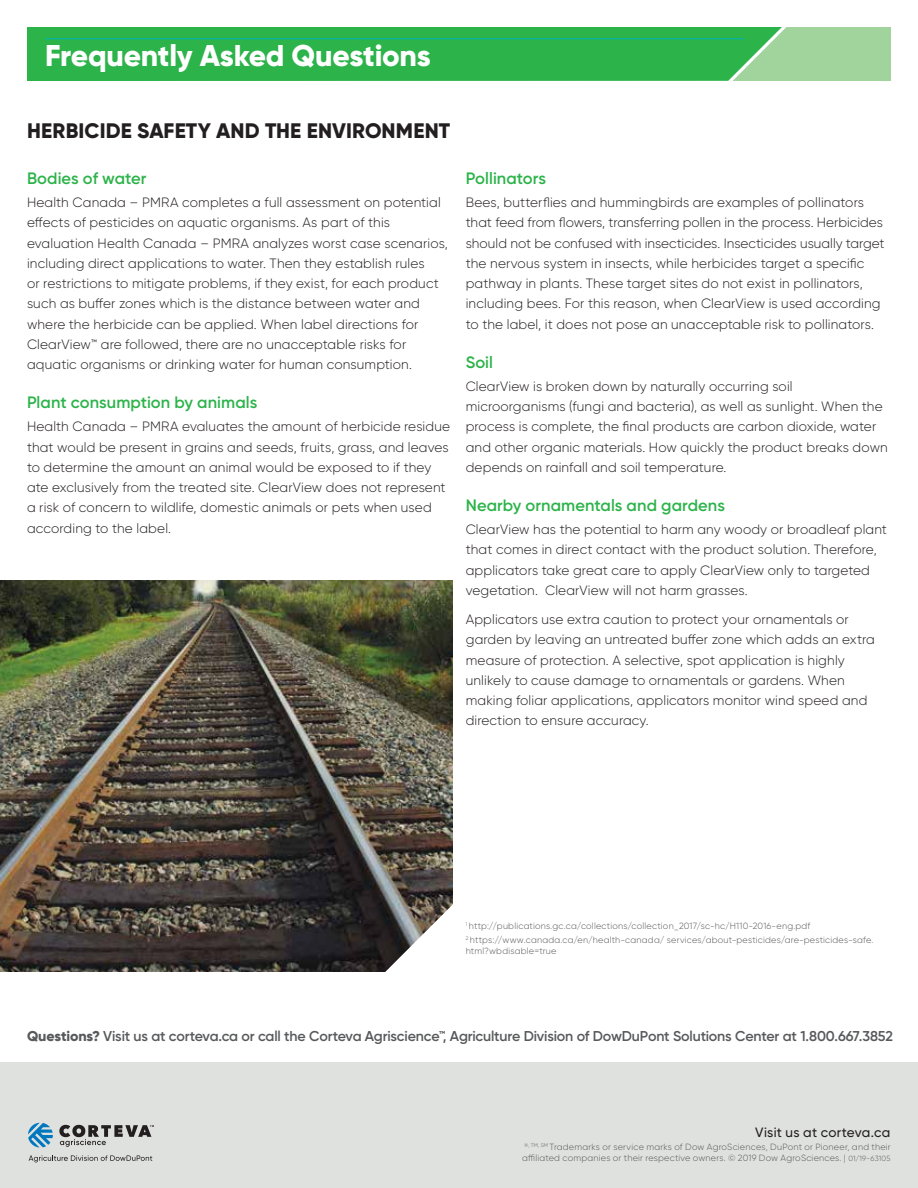
<style>
.page{position:relative;width:918px;height:1188px;background:#fff}
.page>*{position:absolute;margin:0;border:0;box-sizing:border-box;transform-origin:0 0}
.t1{font:800 30px "Gilroy";letter-spacing:-.01em;color:#fff}
.t2{font:800 21px "Gilroy";letter-spacing:.005em;color:#231f20}
.t3{font:600 16.5px "Gilroy";letter-spacing:.005em;color:#2cb34a}
.t4{font:600 14.25px "Gilroy";letter-spacing:-.01em;color:#58595b}
.t5{font:300 13.5px/20.2px "Gilroy";letter-spacing:.01em;color:#231f20}
.t6{font:500 13.5px "Gilroy";letter-spacing:.015em;color:#231f20}
.t7{font:300 9px/10.8px "Gilroy";letter-spacing:.025em;color:#58595b}
.s1{font-weight:800}
.s2{font-size:7.5px}
</style>
<div class="page">
<div style="left:0;top:1062px;width:918px;height:126px;background:#dfe1df"></div>
<svg style="left:29px;top:1155px;width:123px;height:7px"></svg>
<svg style="left:28px;top:1123px;width:25px;height:25px"></svg>
<svg style="left:59px;top:1125px;width:95px;height:22px"></svg>
<svg style="left:27px;top:27px;width:864px;height:54px;background:#3eb859"></svg>
<hr style="left:45px;top:39px;width:699px;height:1px;background:#00b3ba">
<img style="left:0;top:580px;width:452px;height:392px">
<svg style="left:384px;top:902px;width:69px;height:70px"></svg>
<h1 class="t1" style="left:45px;top:37px;width:387px">Frequently Asked Questions</h1>
<h2 class="t2" style="left:27px;top:118px;width:425px">HERBICIDE SAFETY AND THE ENVIRONMENT</h2>
<p class="t3" style="left:27px;top:168px;width:121px">Bodies of water</p>
<p class="t5" style="left:27px;top:192px;width:422px">Health Canada – PMRA completes a full assessment on potential effects of pesticides on aquatic organisms. As part of this evaluation Health Canada – PMRA analyzes worst case scenarios, including direct applications to water. Then they establish rules<br>or restrictions to mitigate problems, if they exist, for each product such as buffer zones which is the distance between water and where the herbicide can be applied. When label directions for ClearView™ are followed, there are no unacceptable risks for aquatic organisms or drinking water for human consumption.</p>
<p class="t3" style="left:27px;top:392px;width:232px">Plant consumption by animals</p>
<p class="t5" style="left:27px;top:416px;width:425px">Health Canada – PMRA evaluates the amount of herbicide residue that would be present in grains and seeds, fruits, grass, and leaves to determine the amount an animal would be exposed to if they ate exclusively from the treated site. ClearView does not represent a risk of concern to wildlife, domestic animals or pets when used according to the label.</p>
<p class="t3" style="left:466px;top:168px;width:82px">Pollinators</p>
<p class="t5" style="left:466px;top:192px;width:420px">Bees, butterflies and hummingbirds are examples of pollinators that feed from flowers, transferring pollen in the process. Herbicides should not be confused with insecticides. Insecticides usually target the nervous system in insects, while herbicides target a specific pathway in plants. These target sites do not exist in pollinators, including bees. For this reason, when ClearView is used according to the label, it does not pose an unacceptable risk to pollinators.</p>
<p class="t3" style="left:466px;top:352px;width:29px">Soil</p>
<p class="t5" style="left:466px;top:376px;width:423px">ClearView is broken down by naturally occurring soil microorganisms (fungi and bacteria), as well as sunlight. When the process is complete, the final products are carbon dioxide, water and other organic materials. How quickly the product breaks down depends on rainfall and soil temperature.</p>
<p class="t3" style="left:466px;top:495px;width:261px">Nearby ornamentals and gardens</p>
<p class="t5" style="left:466px;top:519px;width:423px">ClearView has the potential to harm any woody or broadleaf plant that comes in direct contact with the product solution. Therefore, applicators take great care to apply ClearView only to targeted vegetation. ClearView will not harm grasses.</p>
<p class="t5" style="left:466px;top:609px;width:411px">Applicators use extra caution to protect your ornamentals or garden by leaving an untreated buffer zone which adds an extra measure of protection. A selective, spot application is highly unlikely to cause damage to ornamentals or gardens. When making foliar applications, applicators monitor wind speed and direction to ensure accuracy.</p>
<p class="t7" style="left:466px;top:919px;width:409px;line-height:14.1px"><sup>1</sup> http://publications.gc.ca/collections/collection_2017/sc-hc/H110-2016-eng.pdf<br><sup>2</sup> https://www.canada.ca/en/health-canada/ services/about-pesticides/are-pesticides-safe.</p>
<p class="t7" style="left:466px;top:945px;width:92px">html?wbdisable=true</p>
<p class="t4" style="left:27px;top:1027px;width:867px"><span class="s1">Questions?</span> Visit us at corteva.ca or call the Corteva Agriscience™, Agriculture Division of DowDuPont Solutions Center at 1.800.667.3852</p>
<p class="t6" style="left:755px;top:1124px;width:136px">Visit us at corteva.ca</p>
<p class="t7" style="left:522px;top:1142px;width:370px"><sup>®,</sup> <sup>TM,</sup> <sup>SM</sup> Trademarks or service marks of Dow AgroSciences, DuPont or Pioneer, and their affiliated companies or their respective owners. © 2019 Dow AgroSciences. | <span class="s2">01/19-63105</span></p>
</div>
